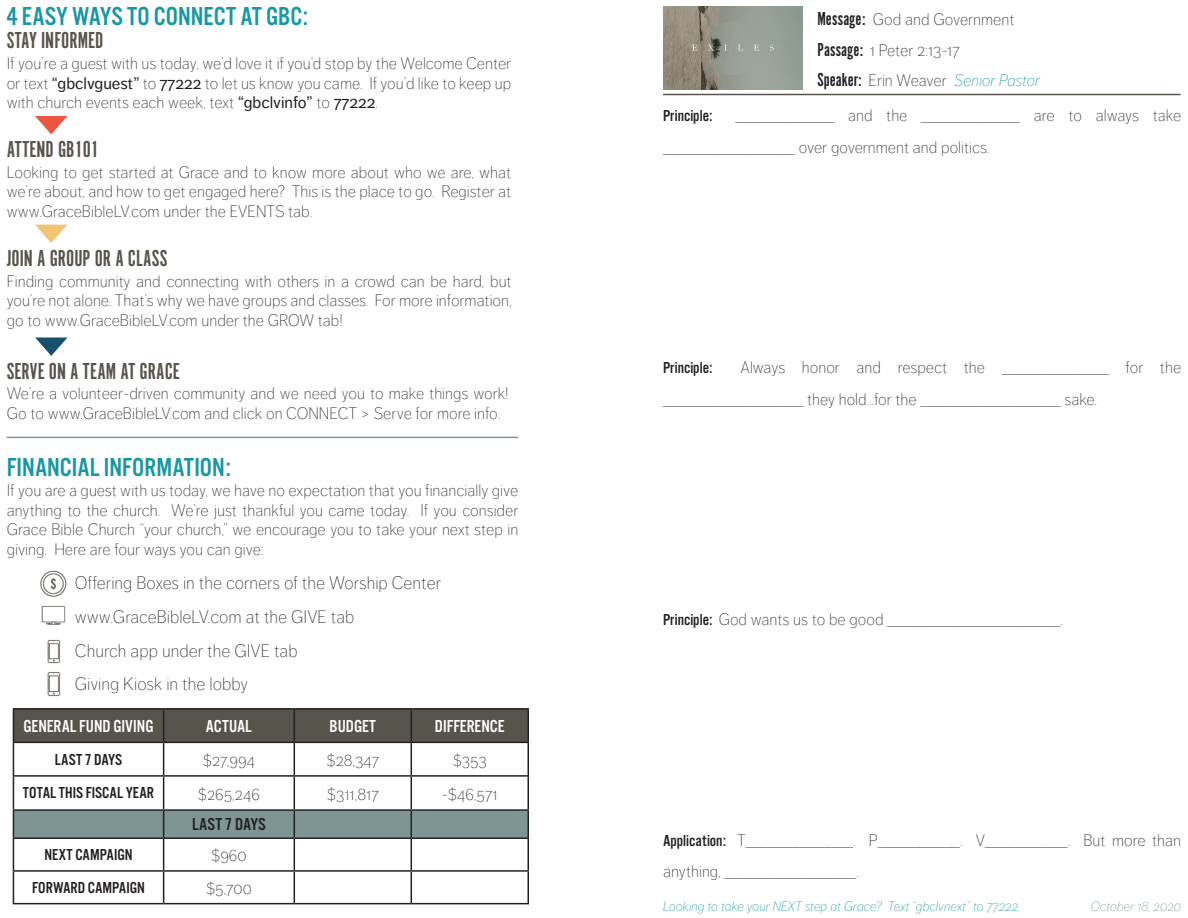
<style>
.page{position:relative;width:1188px;height:918px;background:#fff}
.page>*{position:absolute;margin:0;border:0;box-sizing:border-box;transform-origin:0 0}
.t1{font:27px "Alternate Got No 3 D";color:#1897a4}
.t2{font:24px "Alternate Got No 1 D";color:#57544c}
.t3{font:19.5px "Alternate Got No 1 D";color:#231f20}
.t4{font:300 expanded 18px "Dagny Pro";color:#231f20}
.Body{font:18px "Alternate Got No 3 D";color:#fff}
.Body-2{font:18px "Alternate Got No 3 D";color:#231f20}
.Body-3{font:300 expanded 16.5px/19.5px "Dagny Pro";color:#231f20}
.Body-4{font:16.5px "Alternate Got No 3 D";color:#231f20}
.t5{font:italic 300 expanded 16.5px "Dagny Pro";color:#1897a4}
.t6{font:italic 300 expanded 13.5px "Dagny Pro";color:#1897a4}
.t7{font:italic 300 expanded 13.5px "Dagny Pro";color:#7d9694}
.s1{font-weight:400;font-stretch:normal}
.s2{font-style:normal;color:#231f20}
.s3{font-family:"Alternate Got No 3 D";font-weight:400;font-stretch:normal}
</style>
<div class="page">
<hr style="left:663px;top:94px;width:518px;height:1px;background:#57544c">
<svg style="left:35px;top:116px;width:33px;height:19px"></svg>
<svg style="left:35px;top:224px;width:33px;height:19px"></svg>
<svg style="left:35px;top:337px;width:33px;height:19px"></svg>
<hr style="left:7px;top:437px;width:511px;height:1px;background:#7d9694">
<img style="left:663px;top:7px;width:139px;height:83px">
<img style="left:40px;top:570px;width:27px;height:27px">
<img style="left:41px;top:606px;width:25px;height:19px">
<img style="left:47px;top:639px;width:14px;height:25px">
<div style="left:14px;top:710px;width:514px;height:32px;background:#57544c"></div>
<hr style="left:13px;top:708px;width:151px;height:2px;background:#231f20">
<hr style="left:13px;top:710px;width:1px;height:32px;background:#231f20">
<hr style="left:164px;top:708px;width:130px;height:2px;background:#231f20">
<hr style="left:163px;top:710px;width:1px;height:32px;background:#231f20">
<hr style="left:294px;top:708px;width:117px;height:2px;background:#231f20">
<hr style="left:294px;top:710px;width:1px;height:32px;background:#231f20">
<hr style="left:411px;top:708px;width:118px;height:2px;background:#231f20">
<hr style="left:411px;top:710px;width:1px;height:32px;background:#231f20">
<hr style="left:528px;top:710px;width:1px;height:32px;background:#231f20">
<hr style="left:13px;top:742px;width:151px;height:1px;background:#231f20">
<hr style="left:13px;top:743px;width:1px;height:32px;background:#231f20">
<hr style="left:164px;top:742px;width:130px;height:1px;background:#231f20">
<hr style="left:163px;top:743px;width:1px;height:32px;background:#231f20">
<hr style="left:294px;top:742px;width:117px;height:1px;background:#231f20">
<hr style="left:294px;top:743px;width:1px;height:32px;background:#231f20">
<hr style="left:411px;top:742px;width:118px;height:1px;background:#231f20">
<hr style="left:411px;top:743px;width:1px;height:32px;background:#231f20">
<hr style="left:528px;top:743px;width:1px;height:32px;background:#231f20">
<hr style="left:13px;top:775px;width:151px;height:2px;background:#231f20">
<hr style="left:13px;top:777px;width:1px;height:32px;background:#231f20">
<hr style="left:164px;top:775px;width:130px;height:2px;background:#231f20">
<hr style="left:163px;top:777px;width:1px;height:32px;background:#231f20">
<hr style="left:294px;top:775px;width:117px;height:2px;background:#231f20">
<hr style="left:294px;top:777px;width:1px;height:32px;background:#231f20">
<hr style="left:411px;top:775px;width:118px;height:2px;background:#231f20">
<hr style="left:411px;top:777px;width:1px;height:32px;background:#231f20">
<hr style="left:528px;top:777px;width:1px;height:32px;background:#231f20">
<hr style="left:13px;top:809px;width:151px;height:2px;background:#231f20">
<hr style="left:164px;top:809px;width:130px;height:2px;background:#231f20">
<hr style="left:294px;top:809px;width:117px;height:2px;background:#231f20">
<hr style="left:411px;top:809px;width:118px;height:2px;background:#231f20">
<div style="left:13px;top:810px;width:516px;height:27px;background:#7d9694"></div>
<hr style="left:13px;top:837px;width:151px;height:2px;background:#231f20">
<hr style="left:13px;top:839px;width:1px;height:31px;background:#231f20">
<hr style="left:164px;top:837px;width:130px;height:2px;background:#231f20">
<hr style="left:163px;top:839px;width:1px;height:31px;background:#231f20">
<hr style="left:294px;top:837px;width:117px;height:2px;background:#231f20">
<hr style="left:294px;top:839px;width:1px;height:31px;background:#231f20">
<hr style="left:411px;top:837px;width:118px;height:2px;background:#231f20">
<hr style="left:411px;top:839px;width:1px;height:31px;background:#231f20">
<hr style="left:528px;top:839px;width:1px;height:31px;background:#231f20">
<hr style="left:13px;top:870px;width:151px;height:2px;background:#231f20">
<hr style="left:13px;top:872px;width:1px;height:31px;background:#231f20">
<hr style="left:164px;top:870px;width:130px;height:2px;background:#231f20">
<hr style="left:163px;top:872px;width:1px;height:31px;background:#231f20">
<hr style="left:294px;top:870px;width:117px;height:2px;background:#231f20">
<hr style="left:294px;top:872px;width:1px;height:31px;background:#231f20">
<hr style="left:411px;top:870px;width:118px;height:2px;background:#231f20">
<hr style="left:411px;top:872px;width:1px;height:31px;background:#231f20">
<hr style="left:528px;top:872px;width:1px;height:31px;background:#231f20">
<hr style="left:13px;top:903px;width:151px;height:1px;background:#231f20">
<hr style="left:164px;top:903px;width:130px;height:1px;background:#231f20">
<hr style="left:294px;top:903px;width:117px;height:1px;background:#231f20">
<hr style="left:411px;top:903px;width:118px;height:1px;background:#231f20">
<img style="left:47px;top:672px;width:14px;height:25px">
<p class="t1" style="left:7px;top:2px;width:303px">4 EASY WAYS TO CONNECT AT GBC:</p>
<p class="t2" style="left:7px;top:28px;width:98px">STAY INFORMED</p>
<p class="Body-3" style="left:7px;top:54px;width:506px;text-align:justify">If you’re a guest with us today, we’d love it if you’d stop by the Welcome Center or text <span class="s1">“gbclvguest”</span> to <span class="s1">77222</span> to let us know you came. If you’d like to keep up with church events each week, text <span class="s1">“gbclvinfo”</span> to <span class="s1">77222</span>.</p>
<p class="t2" style="left:7px;top:136px;width:94px">ATTEND GB101</p>
<p class="Body-3" style="left:7px;top:162px;width:506px;text-align:justify">Looking to get started at Grace and to know more about who we are, what we’re about, and how to get engaged here? This is the place to go. Register at www.GraceBibleLV.com under the EVENTS tab.</p>
<p class="t2" style="left:7px;top:246px;width:162px">JOIN A GROUP OR A CLASS</p>
<p class="Body-3" style="left:7px;top:272px;width:506px;text-align:justify">Finding community and connecting with others in a crowd can be hard, but you’re not alone. That’s why we have groups and classes. For more information, go to www.GraceBibleLV.com under the GROW tab!</p>
<p class="t2" style="left:7px;top:358px;width:175px">SERVE ON A TEAM AT GRACE</p>
<p class="Body-3" style="left:7px;top:384px;width:503px">We’re a volunteer-driven community and we need you to make things work!<br>Go to www.GraceBibleLV.com and click on CONNECT &gt; Serve for more info.</p>
<p class="t1" style="left:7px;top:452px;width:225px">FINANCIAL INFORMATION:</p>
<p class="Body-3" style="left:7px;top:481px;width:513px;text-align:justify">If you are a guest with us today, we have no expectation that you financially give anything to the church. We’re just thankful you came today. If you consider Grace Bible Church “your church,” we encourage you to take your next step in giving. Here are four ways you can give:</p>
<p class="t4" style="left:75px;top:573px;width:368px">Offering Boxes in the corners of the Worship Center</p>
<p class="t4" style="left:75px;top:606px;width:281px">www.GraceBibleLV.com at the GIVE tab</p>
<p class="t4" style="left:75px;top:641px;width:224px">Church app under the GIVE tab</p>
<p class="t4" style="left:75px;top:674px;width:175px">Giving Kiosk in the lobby</p>
<p class="Body" style="left:24px;top:716px;width:131px">GENERAL FUND GIVING</p>
<p class="Body" style="left:206px;top:716px;width:48px">ACTUAL</p>
<p class="Body" style="left:330px;top:716px;width:48px">BUDGET</p>
<p class="Body" style="left:435px;top:716px;width:71px">DIFFERENCE</p>
<p class="Body-4" style="left:55px;top:750px;width:69px">LAST 7 DAYS</p>
<p class="Body-3" style="left:203px;top:751px;width:54px">$27,994</p>
<p class="Body-3" style="left:327px;top:751px;width:54px">$28,347</p>
<p class="Body-3" style="left:453px;top:751px;width:36px">$353</p>
<p class="Body-4" style="left:23px;top:784px;width:133px">TOTAL THIS FISCAL YEAR</p>
<p class="Body-3" style="left:198px;top:784px;width:63px">$265,246</p>
<p class="Body-3" style="left:327px;top:784px;width:53px">$311,817</p>
<p class="Body-3" style="left:442px;top:784px;width:57px">-$46,571</p>
<p class="Body-2" style="left:192px;top:815px;width:75px">LAST 7 DAYS</p>
<p class="Body-4" style="left:44px;top:846px;width:90px">NEXT CAMPAIGN</p>
<p class="Body-3" style="left:211px;top:846px;width:37px">$960</p>
<p class="Body-4" style="left:32px;top:879px;width:114px">FORWARD CAMPAIGN</p>
<p class="Body-3" style="left:206px;top:879px;width:47px">$5,700</p>
<p class="t3" style="left:818px;top:8px;width:50px">Message:</p>
<p class="Body-3" style="left:873px;top:10px;width:143px">God and Government</p>
<p class="t3" style="left:818px;top:39px;width:48px">Passage:</p>
<p class="Body-3" style="left:870px;top:40px;width:92px">1 Peter 2:13-17</p>
<p class="t3" style="left:818px;top:70px;width:46px">Speaker:</p>
<p class="t5" style="left:869px;top:71px;width:173px"><span class="s2">Erin Weaver</span> Senior Pastor</p>
<p class="Body-3" style="left:663px;top:100px;width:520px;line-height:31.5px;text-indent:72px">____________ and the ____________ are to always take ________________ over government and politics.</p>
<p class="Body-4" style="left:663px;top:107px;width:51px">Principle:</p>
<p class="Body-3" style="left:663px;top:352px;width:520px;line-height:31.5px;text-indent:77px">Always honor and respect the _____________ for the _________________ they hold...for the _________________ sake.</p>
<p class="Body-4" style="left:663px;top:359px;width:51px">Principle:</p>
<p class="Body-3" style="left:663px;top:610px;width:401px"><span class="s3">Principle:</span> God wants us to be good _____________________.</p>
<p class="Body-3" style="left:663px;top:825px;width:520px;line-height:31.5px"><span class="s3">Application:</span> T_____________. P__________. V__________. But more than anything, ________________.</p>
<p class="t6" style="left:663px;top:899px;width:359px">Looking to take your NEXT step at Grace? Text “gbclvnext” to 77222.</p>
<p class="t7" style="left:1091px;top:899px;width:92px">October 18, 2020</p>
</div>
